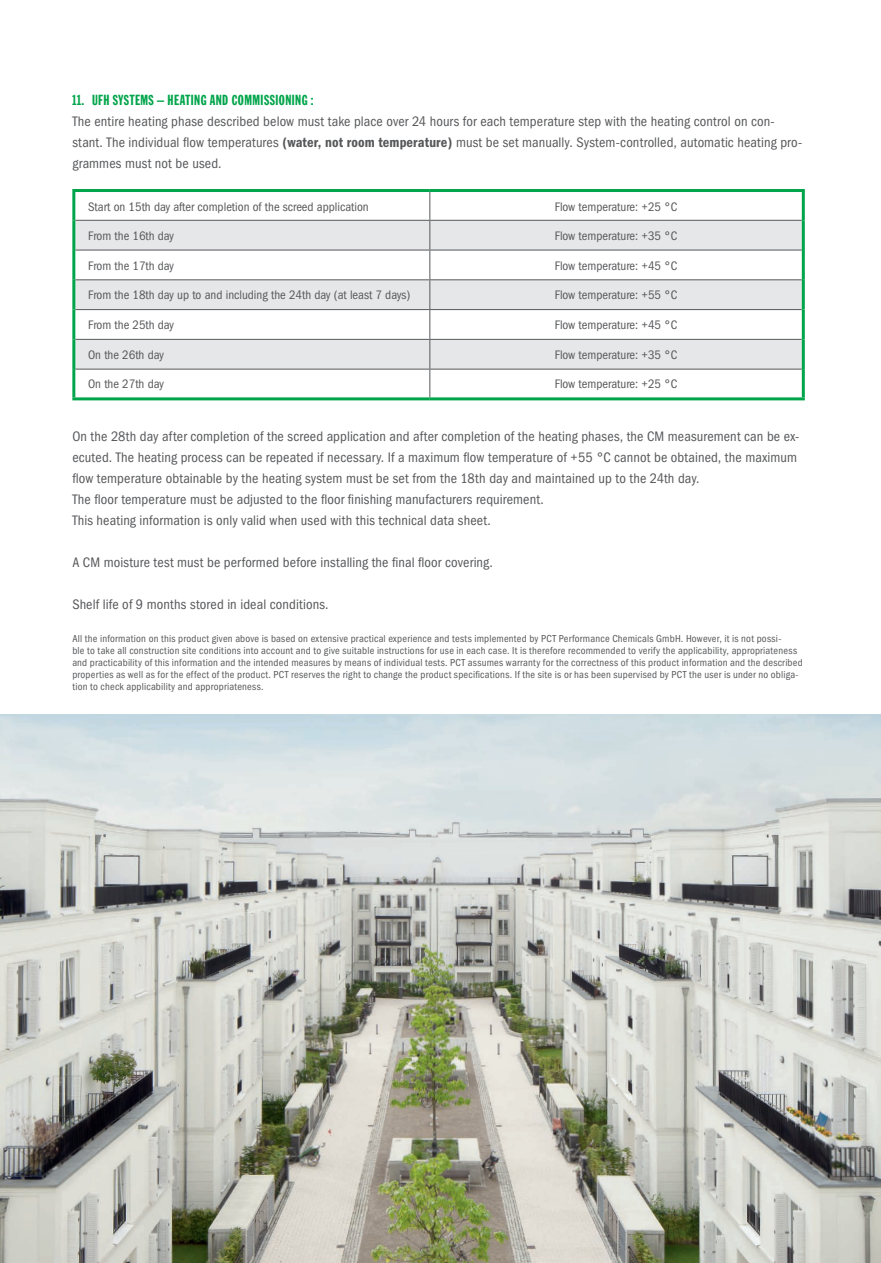
<style>
.page{position:relative;width:881px;height:1263px;background:#fff}
.page>*{position:absolute;margin:0;border:0;box-sizing:border-box;transform-origin:0 0}
.Text{font:condensed 14.25px/21px "Franklin Gothic";letter-spacing:.01em;color:#57585a}
.Subhead{font:14.25px "Franklin Gothic LT Extra Cond";letter-spacing:.03em;color:#00a44a}
.Tabelle_links{font:condensed 12.75px "Franklin Gothic";color:#57585a}
.Tabelle_rechts{font:condensed 12.75px "Franklin Gothic";color:#57585a}
.Text-2{font:condensed 10.5px/12px "Franklin Gothic";letter-spacing:.02em;color:#57585a}
.s1{font-weight:600}
</style>
<div class="page">
<img style="left:0;top:714px;width:880px;height:549px">
<svg style="left:75px;top:192px;width:726px;height:205px"></svg>
<hr style="left:72px;top:192px;width:3px;height:28px;background:#00a44a">
<hr style="left:801px;top:192px;width:3px;height:28px;background:#00a44a">
<hr style="left:72px;top:220px;width:3px;height:30px;background:#00a44a">
<hr style="left:801px;top:220px;width:3px;height:30px;background:#00a44a">
<hr style="left:72px;top:250px;width:3px;height:30px;background:#00a44a">
<hr style="left:801px;top:250px;width:3px;height:30px;background:#00a44a">
<hr style="left:72px;top:280px;width:3px;height:30px;background:#00a44a">
<hr style="left:72px;top:310px;width:3px;height:29px;background:#00a44a">
<hr style="left:72px;top:339px;width:3px;height:30px;background:#00a44a">
<hr style="left:801px;top:280px;width:3px;height:30px;background:#00a44a">
<hr style="left:801px;top:310px;width:3px;height:29px;background:#00a44a">
<hr style="left:801px;top:339px;width:3px;height:30px;background:#00a44a">
<hr style="left:72px;top:369px;width:3px;height:28px;background:#00a44a">
<hr style="left:72px;top:397px;width:357px;height:3px;background:#00a44a">
<hr style="left:801px;top:369px;width:3px;height:28px;background:#00a44a">
<hr style="left:429px;top:397px;width:375px;height:3px;background:#00a44a">
<hr style="left:72px;top:189px;width:357px;height:3px;background:#00a44a">
<hr style="left:429px;top:189px;width:375px;height:3px;background:#00a44a">
<p class="Subhead" style="left:72px;top:92px;width:243px">11. UFH SYSTEMS – HEATING AND COMMISSIONING :</p>
<p class="Text" style="left:72px;top:111px;width:731px">The entire heating phase described below must take place over 24 hours for each temperature step with the heating control on con&shy;stant. The individual flow temperatures <span class="s1">(water, not room temperature)</span> must be set manually. System-controlled, automatic heating pro&shy;grammes must not be used.</p>
<p class="Tabelle_links" style="left:88px;top:199px;width:282px">Start on 15th day after completion of the screed application</p>
<p class="Tabelle_rechts" style="left:554px;top:199px;width:124px">Flow temperature: +25 °C</p>
<p class="Tabelle_links" style="left:88px;top:229px;width:87px">From the 16th day</p>
<p class="Tabelle_rechts" style="left:554px;top:229px;width:124px">Flow temperature: +35 °C</p>
<p class="Tabelle_links" style="left:88px;top:258px;width:87px">From the 17th day</p>
<p class="Tabelle_rechts" style="left:554px;top:258px;width:124px">Flow temperature: +45 °C</p>
<p class="Tabelle_links" style="left:88px;top:288px;width:323px">From the 18th day up to and including the 24th day (at least 7 days)</p>
<p class="Tabelle_rechts" style="left:554px;top:288px;width:124px">Flow temperature: +55 °C</p>
<p class="Tabelle_links" style="left:88px;top:318px;width:87px">From the 25th day</p>
<p class="Tabelle_rechts" style="left:554px;top:318px;width:124px">Flow temperature: +45 °C</p>
<p class="Tabelle_links" style="left:88px;top:348px;width:77px">On the 26th day</p>
<p class="Tabelle_rechts" style="left:554px;top:348px;width:124px">Flow temperature: +35 °C</p>
<p class="Tabelle_links" style="left:88px;top:377px;width:77px">On the 27th day</p>
<p class="Tabelle_rechts" style="left:554px;top:377px;width:124px">Flow temperature: +25 °C</p>
<p class="Text" style="left:72px;top:426px;width:728px">On the 28th day after completion of the screed application and after completion of the heating phases, the CM measurement can be ex&shy;ecuted. The heating process can be repeated if necessary. If a maximum flow temperature of +55 °C cannot be obtained, the maximum flow temperature obtainable by the heating system must be set from the 18th day and maintained up to the 24th day.</p>
<p class="Text" style="left:72px;top:489px;width:472px">The floor temperature must be adjusted to the floor finishing manufacturers requirement.</p>
<p class="Text" style="left:72px;top:510px;width:420px">This heating information is only valid when used with this technical data sheet.</p>
<p class="Text" style="left:72px;top:552px;width:422px">A CM moisture test must be performed before installing the final floor covering.</p>
<p class="Text" style="left:72px;top:594px;width:258px">Shelf life of 9 months stored in ideal conditions.</p>
<p class="Text-2" style="left:72px;top:633px;width:731px">All the information on this product given above is based on extensive practical experience and tests implemented by PCT Performance Chemicals GmbH. However, it is not possi-<br>ble to take all construction site conditions into account and to give suitable instructions for use in each case. It is therefore recommended to verify the applicability, appropriateness and practicability of this information and the intended measures by means of individual tests. PCT assumes warranty for the correctness of this product information and the described properties as well as for the effect of the product. PCT reserves the right to change the product specifications. If the site is or has been supervised by PCT the user is under no obliga&shy;tion to check applicability and appropriateness.</p>
</div>
